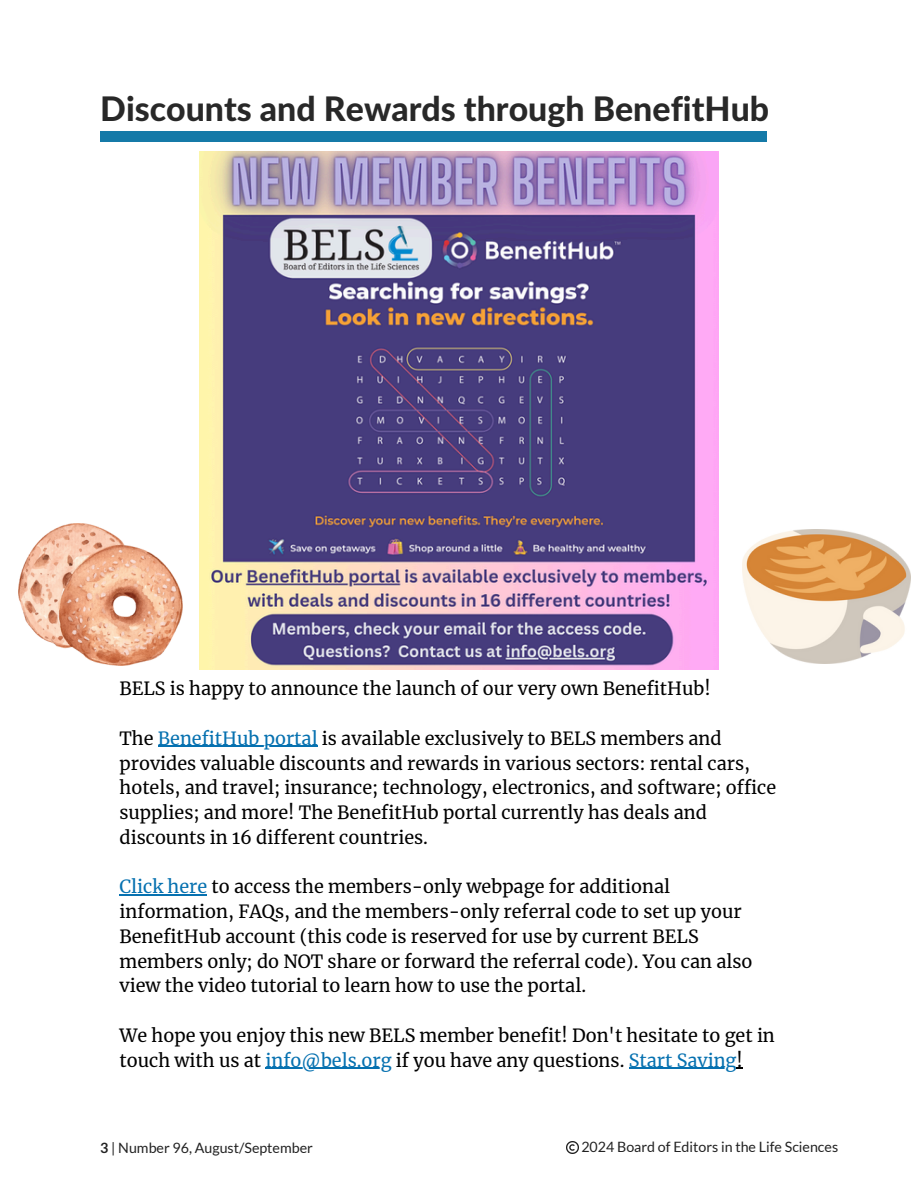
<style>
.page{position:relative;width:918px;height:1188px;background:#fff}
.page>*{position:absolute;margin:0;border:0;box-sizing:border-box;transform-origin:0 0}
.t1{font:800 33.9px "Lato Latin";color:#282828}
.t2{font:18px/24.8px "Merriweather";color:#000}
.t3{font:14.25px "Lato";color:#222}
.s1{color:#0671b0}
.s2{font-weight:700}
</style>
<div class="page">
<svg style="left:566px;top:1141px;width:13px;height:13px"></svg>
<div style="left:100px;top:132px;width:667px;height:10px;background:#157aa8"></div>
<img style="left:200px;top:151px;width:518px;height:519px">
<img style="left:742px;top:529px;width:169px;height:134px">
<hr style="left:158px;top:746px;width:160px;height:1px;background:#0671b0">
<hr style="left:120px;top:894px;width:87px;height:2px;background:#0671b0">
<hr style="left:266px;top:1068px;width:126px;height:1px;background:#0671b0">
<hr style="left:629px;top:1068px;width:108px;height:1px;background:#0671b0">
<img style="left:19px;top:523px;width:163px;height:142px">
<h2 class="t1" style="left:100px;top:94px;width:670px">Discounts and Rewards through BenefitHub</h2>
<h2 class="t2" style="left:120px;top:676px;width:593px">BELS is happy to announce the launch of our very own BenefitHub!</h2>
<h2 class="t2" style="left:120px;top:726px;width:604px">The <span class="s1">BenefitHub portal</span> is available exclusively to BELS members and</h2>
<p class="t2" style="left:120px;top:751px;width:658px">provides valuable discounts and rewards in various sectors: rental cars, hotels, and travel; insurance; technology, electronics, and software; office supplies; and more! The BenefitHub portal currently has deals and discounts in 16 different countries.</p>
<p class="t2" style="left:120px;top:874px;width:552px"><span class="s1">Click here</span> to access the members-only webpage for additional</p>
<p class="t2" style="left:120px;top:899px;width:635px">information, FAQs, and the members-only referral code to set up your BenefitHub account (this code is reserved for use by current BELS members only; do NOT share or forward the referral code). You can also view the video tutorial to learn how to use the portal.</p>
<p class="t2" style="left:120px;top:1023px;width:657px">We hope you enjoy this new BELS member benefit! Don't hesitate to get in</p>
<p class="t2" style="left:120px;top:1048px;width:625px">touch with us at <span class="s1">info@bels.org</span> if you have any questions. <span class="s1">Start Saving</span>!</p>
<p class="t3" style="left:100px;top:1139px;width:214px"><span class="s2">3</span> | Number 96, August/September</p>
<p class="t3" style="left:581px;top:1138px;width:258px">2024 Board of Editors in the Life Sciences</p>
</div>
